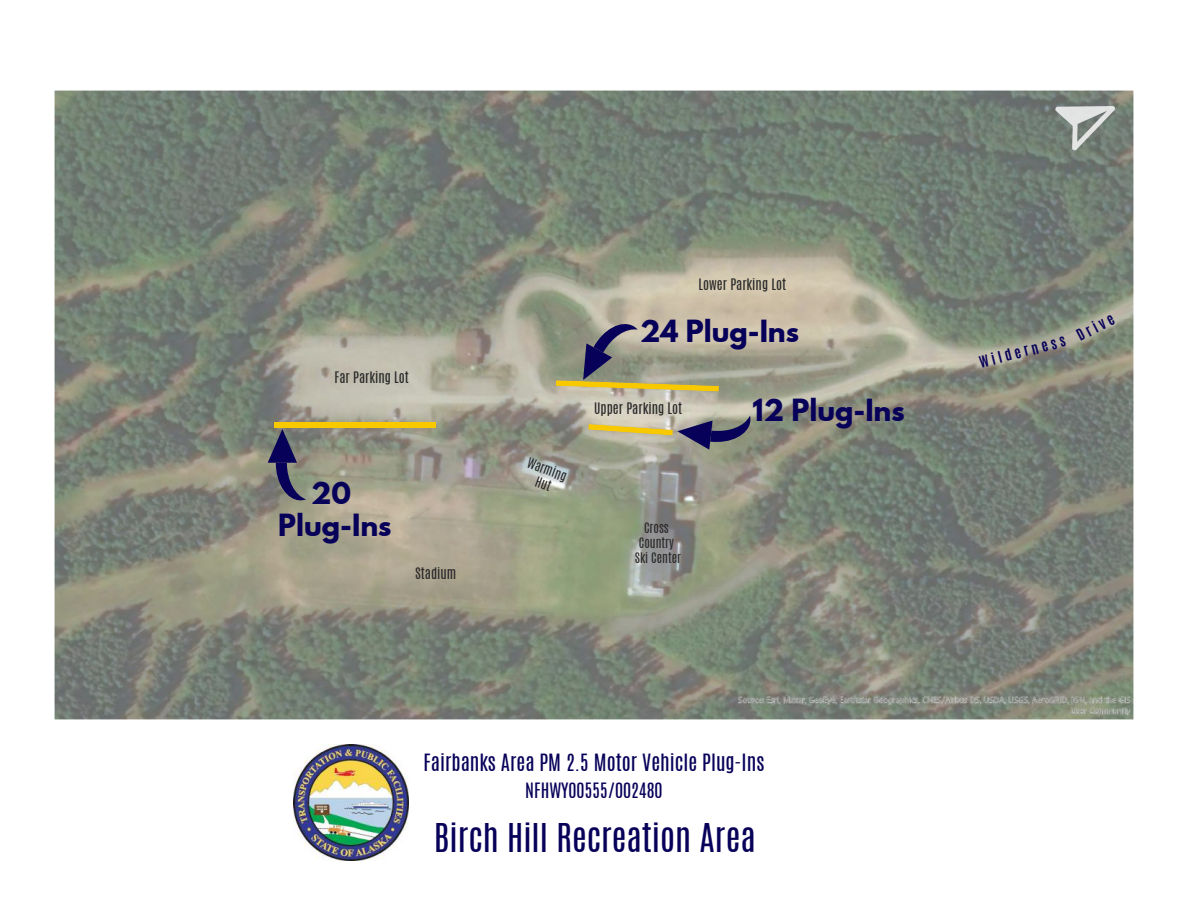
<style>
.page{position:relative;width:1188px;height:918px;background:#fff}
.page>*{position:absolute;margin:0;border:0;box-sizing:border-box;transform-origin:0 0}
.t1{font:33.75px "Antonio";color:#070159}
.t2{font:700 27px/31.5px "League Spartan";color:#070159;text-align:center}
.t3{font:20.25px "Antonio";color:#070159}
.t4{font:18px "Antonio";color:#070159}
.t5{font:13.5px "Antonio";color:#292929}
.t6{font:700 13.5px "Antonio";color:#070159}
.t7{font:12.45px/14.7px "Antonio";color:#292929;text-align:center}
.t8{font:12.3px/14.7px "Antonio";color:#292929;text-align:center}
</style>
<div class="page">
<img style="left:54px;top:90px;width:1080px;height:630px">
<svg style="left:1043px;top:90px;width:73px;height:69px;background:#89928b"></svg>
<div style="left:274px;top:422px;width:161px;height:6px;background:#f9c900"></div>
<svg style="left:268px;top:429px;width:38px;height:71px;background:#59596d"></svg>
<svg style="left:556px;top:314px;width:163px;height:78px;background:#a29d85"></svg>
<svg style="left:588px;top:411px;width:163px;height:39px;background:#a39d8d"></svg>
<img style="left:293px;top:744px;width:116px;height:116px">
<p class="t5" style="left:699px;top:279px;width:89px">Lower Parking Lot</p>
<p class="t5" style="left:335px;top:372px;width:76px">Far Parking Lot</p>
<h2 class="t2" style="left:278px;top:477px;width:115px">20<br>Plug-Ins</h2>
<p class="t5" style="left:415px;top:569px;width:43px">Stadium</p>
<p class="t7" style="left:530px;top:457px;width:42px;rotate:20deg">Warming<br>Hut</p>
<h2 class="t2" style="left:640px;top:315px;width:160px">24 Plug-Ins</h2>
<p class="t5" style="left:594px;top:403px;width:89px">Upper Parking Lot</p>
<p class="t8" style="left:635px;top:522px;width:48px">Cross<br>Country<br>Ski Center</p>
<h2 class="t2" style="left:753px;top:394px;width:154px">12 Plug-Ins</h2>
<h3 class="t3" style="left:424px;top:754px;width:342px">Fairbanks Area PM 2.5 Motor Vehicle Plug-Ins</h3>
<h3 class="t4" style="left:525px;top:783px;width:139px">NFHWY00555/002480</h3>
<h1 class="t1" style="left:434px;top:825px;width:323px">Birch Hill Recreation Area</h1>
<p class="t6" style="left:977px;top:353px;width:90px;rotate:-14deg">Wilderness</p>
<p class="t6" style="left:1073px;top:328px;width:41px;rotate:-28deg">Drive</p>
</div>
